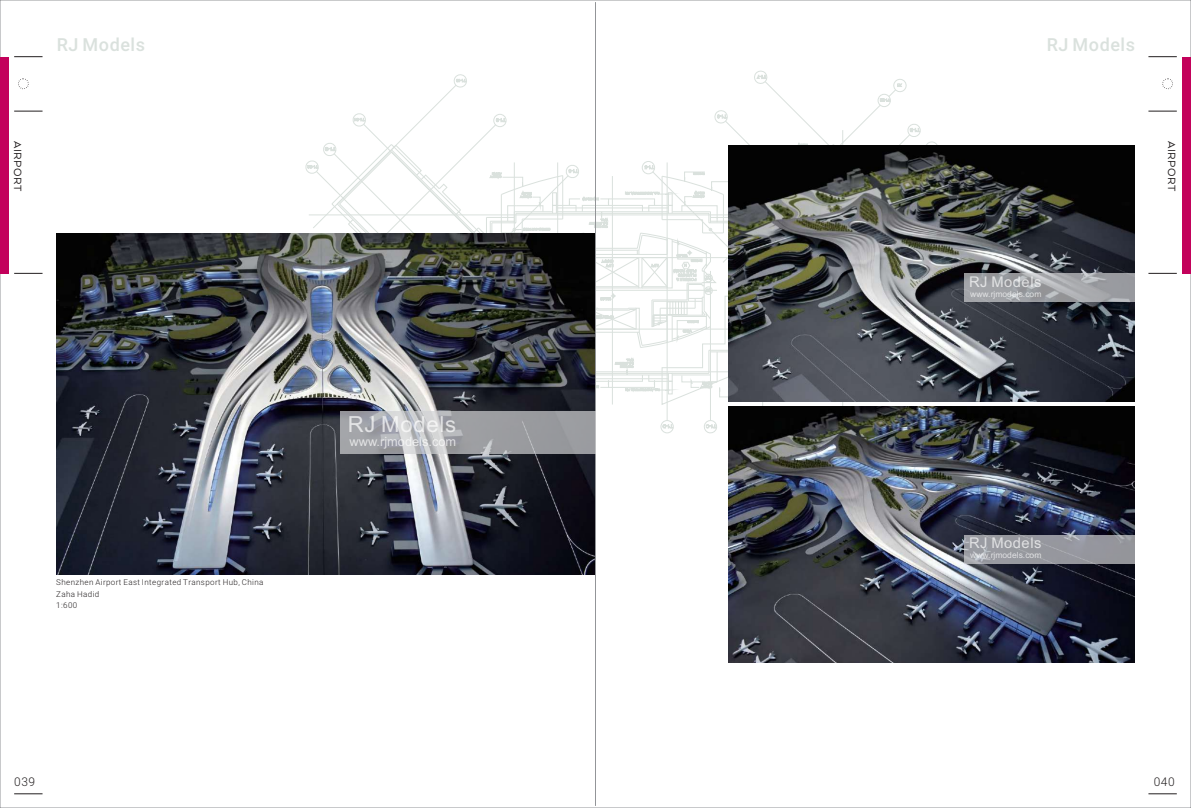
<style>
.page{position:relative;width:1191px;height:808px;background:#fff}
.page>*{position:absolute;margin:0;border:0;box-sizing:border-box;transform-origin:0 0}
.t1{font:22.1px "Arial";letter-spacing:.035em;color:rgb(255 255 255/.7)}
.t2{font:500 18px "Roboto";letter-spacing:.03em;color:#dae1dd}
.t3{font:14.8px "Arial";letter-spacing:.035em;color:rgb(255 255 255/.7)}
.t4{font:12.8px "Arial";color:rgb(255 255 255/.7)}
.t5{font:12px "Arquitecta W00";letter-spacing:.04em;color:#231f20}
.t6{font:300 12px "Roboto";letter-spacing:.05em;color:#231f20}
.t7{font:8.5px "Arial";color:rgb(255 255 255/.7)}
.t8{font:300 8px/11.5px "Roboto";letter-spacing:.05em;color:#231f20}
</style>
<div class="page">
<div style="left:660px;top:420px;width:13px;height:13px;border:1px solid #dae1dd;border-radius:50%"></div>
<svg style="left:662px;top:424px;width:11px;height:4px"></svg>
<hr style="left:667px;top:162px;width:1px;height:258px;background:#dae1dd">
<hr style="left:710px;top:271px;width:1px;height:149px;background:#dae1dd">
<svg style="left:704px;top:420px;width:13px;height:14px"></svg>
<hr style="left:762px;top:282px;width:1px;height:138px;background:#dae1dd">
<hr style="left:842px;top:130px;width:1px;height:290px;background:#dae1dd">
<svg style="left:305px;top:70px;width:642px;height:335px"></svg>
<img style="left:57px;top:234px;width:538px;height:340px">
<hr style="left:595px;top:2px;width:1px;height:804px;background:#939598">
<img style="left:729px;top:407px;width:405px;height:256px">
<img style="left:729px;top:145px;width:405px;height:256px">
<svg style="left:14px;top:793px;width:29px;height:1px"></svg>
<svg style="left:14px;top:111px;width:29px;height:1px"></svg>
<svg style="left:14px;top:273px;width:29px;height:1px"></svg>
<svg style="left:14px;top:56px;width:29px;height:1px"></svg>
<div style="left:18px;top:79px;width:11px;height:10px;border:1px dashed #231f20;border-radius:50%"></div>
<div style="left:0;top:57px;width:9px;height:216px;background:#c3015b"></div>
<div style="left:340px;top:411px;width:255px;height:43px;background:#d1d2d4;opacity:.7"></div>
<div style="left:964px;top:273px;width:170px;height:28px;background:#d1d2d4;opacity:.7"></div>
<div style="left:964px;top:535px;width:170px;height:28px;background:#d1d2d4;opacity:.7"></div>
<svg style="left:1148px;top:793px;width:28px;height:1px"></svg>
<svg style="left:1148px;top:111px;width:28px;height:1px"></svg>
<svg style="left:1148px;top:273px;width:28px;height:1px"></svg>
<svg style="left:1148px;top:56px;width:28px;height:1px"></svg>
<div style="left:1162px;top:79px;width:10px;height:10px;border:1px dashed #231f20;border-radius:50%"></div>
<div style="left:1182px;top:57px;width:9px;height:216px;background:#c3015b"></div>
<h3 class="t5" style="left:25px;top:141px;width:52px;rotate:90deg">AIRPORT</h3>
<h2 class="t2" style="left:57px;top:37px;width:90px">RJ Models</h2>
<h2 class="t2" style="left:1046px;top:37px;width:90px">RJ Models</h2>
<h3 class="t3" style="left:969px;top:276px;width:74px">RJ Models</h3>
<p class="t7" style="left:970px;top:290px;width:73px">www.rjmodels.com</p>
<h3 class="t5" style="left:1178px;top:141px;width:52px;rotate:90deg">AIRPORT</h3>
<p class="t8" style="left:56px;top:578px;width:209px">Shenzhen Airport East Integrated Transport Hub, China<br>Zaha Hadid<br>1:600</p>
<h1 class="t1" style="left:348px;top:415px;width:110px">RJ Models</h1>
<h3 class="t4" style="left:349px;top:437px;width:108px">www.rjmodels.com</h3>
<h3 class="t3" style="left:969px;top:538px;width:74px">RJ Models</h3>
<p class="t7" style="left:970px;top:552px;width:73px">www.rjmodels.com</p>
<h3 class="t6" style="left:14px;top:777px;width:23px">039</h3>
<h3 class="t6" style="left:1153px;top:777px;width:23px">040</h3>
</div>
